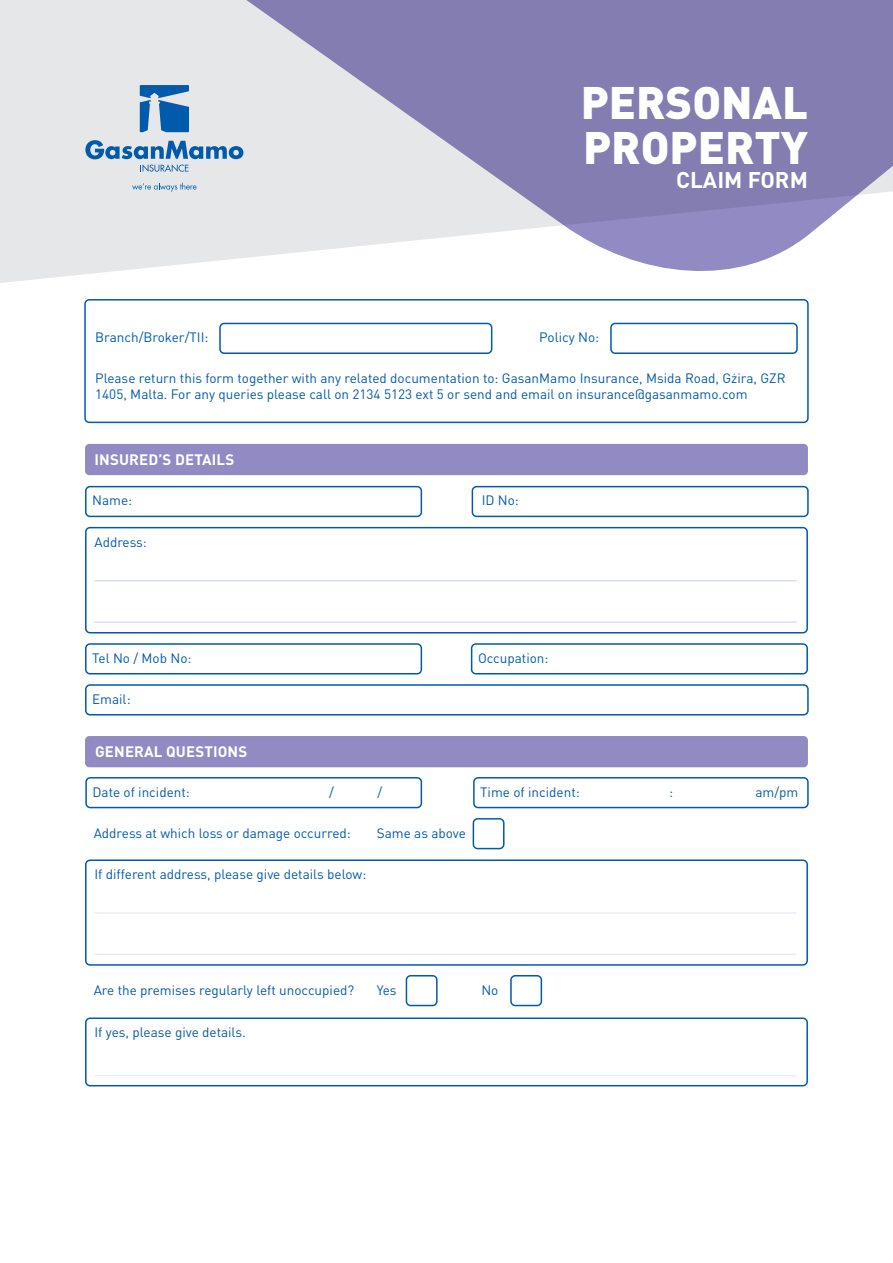
<style>
.page{position:relative;width:893px;height:1263px;background:#fff}
.page>*{position:absolute;margin:0;border:0;box-sizing:border-box;transform-origin:0 0}
.t1{font:900 45px "DIN Pro";color:#fff}
.t2{font:700 22.5px "DIN Pro";color:#fff}
.t3{font:700 15px "DIN Pro";letter-spacing:.01em;color:#fff}
.t4{font:13.5px/16.2px "DIN Pro";color:#015aaa}
</style>
<div class="page">
<div style="left:85px;top:527px;width:723px;height:106px;border:2px solid #015aaa;border-radius:4px"></div>
<hr style="left:94px;top:580px;width:702px;height:1px;background:#c7cee8">
<hr style="left:94px;top:622px;width:702px;height:1px;background:#c7cee8">
<svg style="left:0;top:0;width:893px;height:283px;background:#bab8d1"></svg>
<div style="left:84px;top:299px;width:725px;height:124px;border:2px solid #015aaa;border-radius:4px"></div>
<div style="left:219px;top:323px;width:273px;height:31px;border:2px solid #015aaa;border-radius:4px"></div>
<div style="left:610px;top:323px;width:188px;height:31px;border:2px solid #015aaa;border-radius:4px"></div>
<div style="left:85px;top:736px;width:723px;height:31px;background:#928ac2;border-radius:4px"></div>
<div style="left:85px;top:777px;width:337px;height:31px;border:2px solid #015aaa;border-radius:4px"></div>
<div style="left:473px;top:777px;width:336px;height:31px;border:2px solid #015aaa;border-radius:4px"></div>
<div style="left:473px;top:818px;width:31px;height:31px;border:2px solid #015aaa;border-radius:4px"></div>
<div style="left:85px;top:859px;width:723px;height:107px;border:2px solid #015aaa;border-radius:4px"></div>
<hr style="left:94px;top:912px;width:702px;height:1px;background:#e3e2f1">
<hr style="left:94px;top:954px;width:702px;height:1px;background:#e3e2f1">
<div style="left:406px;top:975px;width:32px;height:31px;border:2px solid #015aaa;border-radius:4px"></div>
<div style="left:510px;top:975px;width:32px;height:31px;border:2px solid #015aaa;border-radius:4px"></div>
<div style="left:85px;top:1017px;width:723px;height:69px;border:2px solid #015aaa;border-radius:4px"></div>
<hr style="left:94px;top:1075px;width:702px;height:1px;background:#e3e2f1">
<div style="left:85px;top:486px;width:337px;height:31px;border:2px solid #015aaa;border-radius:4px"></div>
<div style="left:472px;top:486px;width:337px;height:31px;border:2px solid #015aaa;border-radius:4px"></div>
<div style="left:85px;top:643px;width:337px;height:31px;border:2px solid #015aaa;border-radius:4px"></div>
<div style="left:471px;top:643px;width:337px;height:31px;border:2px solid #015aaa;border-radius:4px"></div>
<div style="left:85px;top:684px;width:724px;height:31px;border:2px solid #015aaa;border-radius:4px"></div>
<div style="left:85px;top:444px;width:723px;height:31px;background:#928ac2;border-radius:4px"></div>
<svg style="left:85px;top:140px;width:158px;height:32px;background:#a1bcd6"></svg>
<svg style="left:132px;top:183px;width:65px;height:9px"></svg>
<svg style="left:140px;top:85px;width:49px;height:47px;background:#4886bd"></svg>
<p class="t1" style="left:581px;top:73px;width:229px">PERSONAL</p>
<p class="t1" style="left:583px;top:118px;width:226px">PROPERTY</p>
<p class="t2" style="left:676px;top:165px;width:133px">CLAIM FORM</p>
<p class="t4" style="left:95px;top:328px;width:115px">Branch/Broker/TII:</p>
<p class="t4" style="left:95px;top:369px;width:692px">Please return this form together with any related documentation to: GasanMamo Insurance, Msida Road, Gżira, GZR<br>1405, Malta. For any queries please call on 2134 5123 ext 5 or send and email on insurance@gasanmamo.com</p>
<p class="t4" style="left:539px;top:328px;width:62px">Policy No:</p>
<p class="t3" style="left:95px;top:449px;width:141px">INSURED’S DETAILS</p>
<p class="t4" style="left:92px;top:492px;width:42px">Name:</p>
<p class="t4" style="left:482px;top:492px;width:39px">ID No:</p>
<p class="t4" style="left:94px;top:533px;width:54px">Address:</p>
<p class="t4" style="left:92px;top:649px;width:101px">Tel No / Mob No:</p>
<p class="t4" style="left:478px;top:649px;width:72px">Occupation:</p>
<p class="t4" style="left:92px;top:690px;width:40px">Email:</p>
<p class="t3" style="left:95px;top:741px;width:154px">GENERAL QUESTIONS</p>
<p class="t4" style="left:92px;top:783px;width:99px">Date of incident:</p>
<p class="t4" style="left:329px;top:783px;width:6px">/</p>
<p class="t4" style="left:378px;top:783px;width:6px">/</p>
<p class="t4" style="left:480px;top:783px;width:101px">Time of incident:</p>
<p class="t4" style="left:669px;top:783px;width:6px">:</p>
<p class="t4" style="left:755px;top:783px;width:44px">am/pm</p>
<p class="t4" style="left:94px;top:824px;width:259px">Address at which loss or damage occurred:</p>
<p class="t4" style="left:377px;top:824px;width:91px">Same as above</p>
<p class="t4" style="left:94px;top:865px;width:273px">If different address, please give details below:</p>
<p class="t4" style="left:94px;top:981px;width:262px">Are the premises regularly left unoccupied?</p>
<p class="t4" style="left:377px;top:981px;width:21px">Yes</p>
<p class="t4" style="left:481px;top:981px;width:19px">No</p>
<p class="t4" style="left:94px;top:1024px;width:153px">If yes, please give details.</p>
</div>
